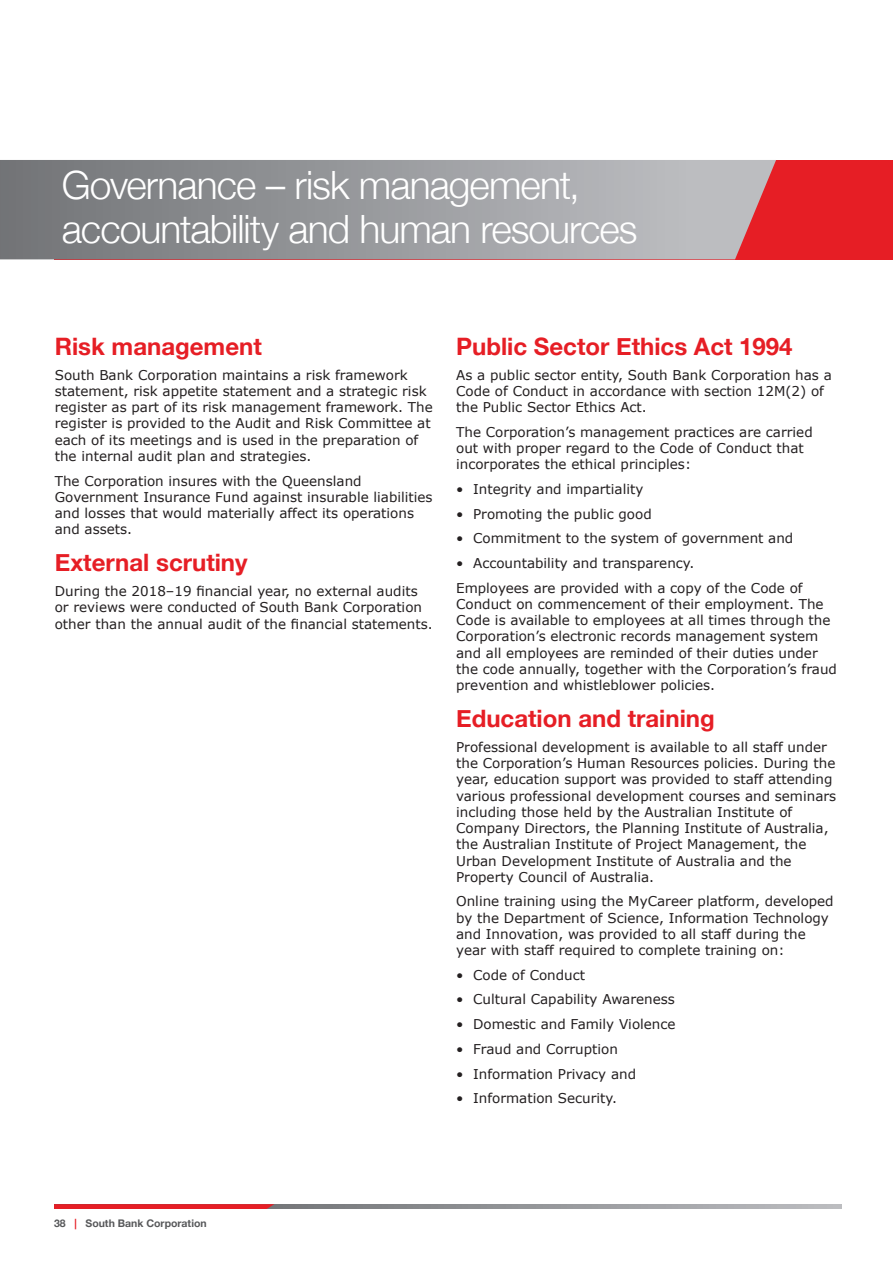
<style>
.page{position:relative;width:893px;height:1263px;background:#fff}
.page>*{position:absolute;margin:0;border:0;box-sizing:border-box;transform-origin:0 0}
.t1{font:300 39px/43.8px "Helvetica Neue";letter-spacing:-.025em;color:#fff}
.t2{font:700 24px "Helvetica Neue";color:#e61e25}
.t3{font:13.5px/16.2px "Verdana";color:#231f20}
.t4{font:700 10.5px "Helvetica Neue";color:#57585a}
.s1{color:#e61e25}
</style>
<div class="page">
<div style="left:54px;top:160px;width:839px;height:99px;background:#e61e25"></div>
<svg style="left:0;top:160px;width:776px;height:99px;background:#9b979b"></svg>
<svg style="left:274px;top:1204px;width:568px;height:5px;background:#97999c"></svg>
<svg style="left:54px;top:1204px;width:220px;height:5px"></svg>
<h1 class="t1" style="left:62px;top:161px;width:577px">Governance – risk management, accountability and human resources</h1>
<h2 class="t2" style="left:55px;top:328px;width:209px">Risk management</h2>
<p class="t3" style="left:55px;top:367px;width:380px">South Bank Corporation maintains a risk framework statement, risk appetite statement and a strategic risk register as part of its risk management framework. The register is provided to the Audit and Risk Committee at each of its meetings and is used in the preparation of the internal audit plan and strategies.</p>
<p class="t3" style="left:55px;top:472px;width:379px">The Corporation insures with the Queensland Government Insurance Fund against insurable liabilities and losses that would materially affect its operations and assets.</p>
<h2 class="t2" style="left:55px;top:544px;width:194px">External scrutiny</h2>
<p class="t3" style="left:55px;top:583px;width:379px">During the 2018–19 financial year, no external audits or reviews were conducted of South Bank Corporation other than the annual audit of the financial statements.</p>
<h2 class="t2" style="left:456px;top:328px;width:338px">Public Sector Ethics Act 1994</h2>
<p class="t3" style="left:456px;top:367px;width:377px">As a public sector entity, South Bank Corporation has a<br>Code of Conduct in accordance with section 12M(2) of the Public Sector Ethics Act.</p>
<p class="t3" style="left:456px;top:424px;width:358px">The Corporation’s management practices are carried out with proper regard to the Code of Conduct that incorporates the ethical principles:</p>
<p class="t3" style="left:456px;top:481px;width:189px">• Integrity and impartiality</p>
<p class="t3" style="left:456px;top:506px;width:197px">• Promoting the public good</p>
<p class="t3" style="left:456px;top:530px;width:339px">• Commitment to the system of government and</p>
<p class="t3" style="left:456px;top:551px;width:348px;line-height:24.8px">• Accountability and transparency.<br>Employees are provided with a copy of the Code of</p>
<p class="t3" style="left:456px;top:596px;width:382px">Conduct on commencement of their employment. The Code is available to employees at all times through the Corporation’s electronic records management system and all employees are reminded of their duties under the code annually, together with the Corporation’s fraud prevention and whistleblower policies.</p>
<h2 class="t2" style="left:456px;top:700px;width:260px">Education and training</h2>
<p class="t3" style="left:456px;top:739px;width:382px">Professional development is available to all staff under the Corporation’s Human Resources policies. During the year, education support was provided to staff attending various professional development courses and seminars including those held by the Australian Institute of Company Directors, the Planning Institute of Australia, the Australian Institute of Project Management, the Urban Development Institute of Australia and the Property Council of Australia.</p>
<p class="t3" style="left:456px;top:893px;width:379px">Online training using the MyCareer platform, developed by the Department of Science, Information Technology and Innovation, was provided to all staff during the year with staff required to complete training on:</p>
<p class="t3" style="left:456px;top:966px;width:131px">• Code of Conduct</p>
<p class="t3" style="left:456px;top:991px;width:220px">• Cultural Capability Awareness</p>
<p class="t3" style="left:456px;top:1016px;width:221px">• Domestic and Family Violence</p>
<p class="t3" style="left:456px;top:1041px;width:163px">• Fraud and Corruption</p>
<p class="t3" style="left:456px;top:1065px;width:181px">• Information Privacy and</p>
<p class="t3" style="left:456px;top:1090px;width:162px">• Information Security.</p>
<p class="t4" style="left:54px;top:1215px;width:154px">38 <span class="s1">|</span> South Bank Corporation</p>
</div>
